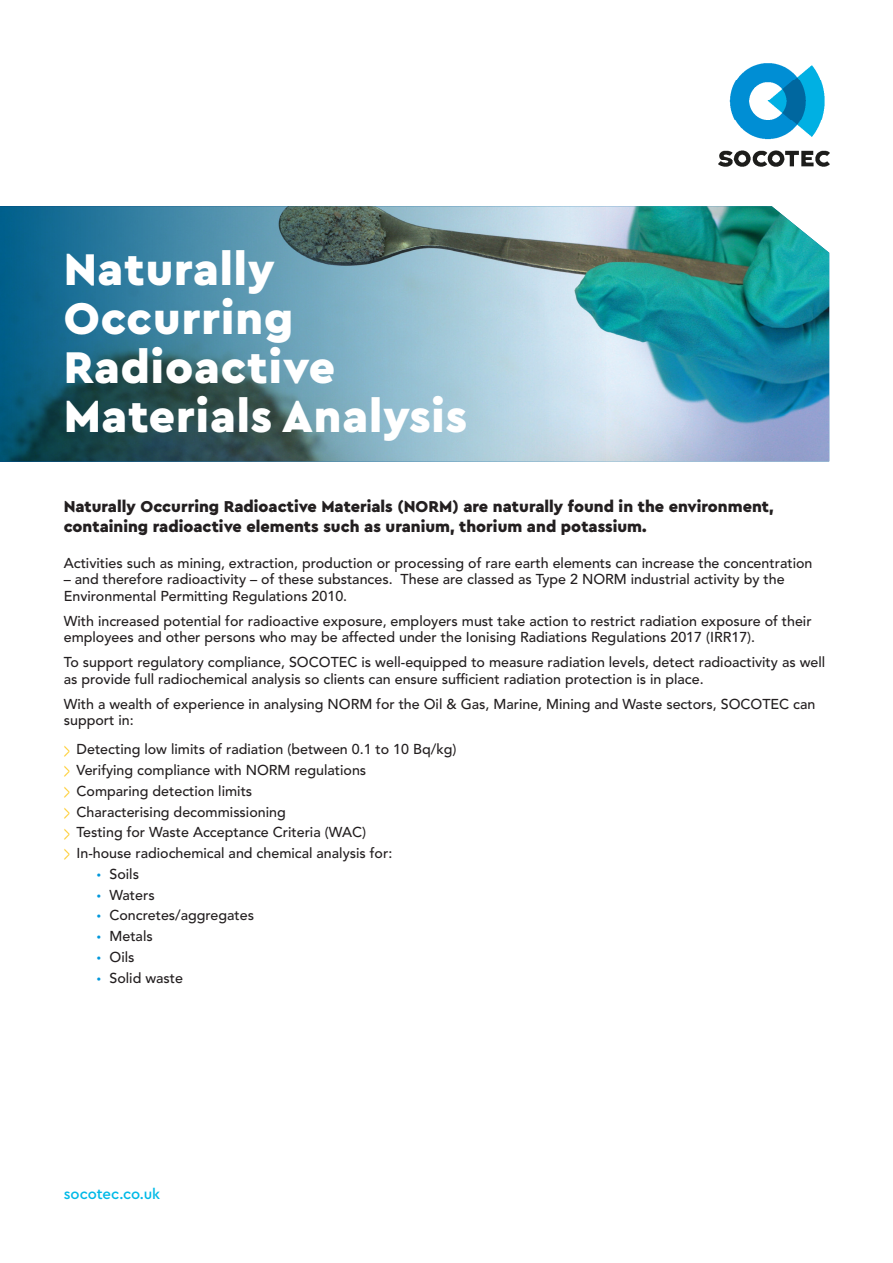
<style>
.page{position:relative;width:893px;height:1263px;background:#fff}
.page>*{position:absolute;margin:0;border:0;box-sizing:border-box;transform-origin:0 0}
.TITRAGE_BANDEAU{font:900 46.5px/48.8px "Cera Pro";letter-spacing:.02em;color:#fff}
.TEXTE_INTRO{font:900 16.5px/19.5px "Cera Pro";color:#231f20}
.SOCOTEC_FR{font:500 15px "Cera Pro";color:#00b9e7}
.TEXTE_COURANT{font:500 14.25px/16.5px "Avenir LT Std";color:#231f20}
.s1{font-family:"Myriad Pro";font-weight:400;font-size:21.3px;color:#fecb29}
.s2{font-family:"Myriad Pro";font-weight:400;font-size:15px;color:#0097db}
</style>
<div class="page">
<img style="left:718px;top:63px;width:112px;height:104px">
<img style="left:606px;top:206px;width:223px;height:255px">
<svg style="left:0;top:206px;width:606px;height:255px;background:#6493a4"></svg>
<p class="TITRAGE_BANDEAU" style="left:64px;top:244px;width:405px">Naturally<br>Occurring<br>Radioactive<br>Materials Analysis</p>
<p class="TEXTE_INTRO" style="left:64px;top:496px;width:711px">Naturally Occurring Radioactive Materials (NORM) are naturally found in the environment, containing radioactive elements such as uranium, thorium and potassium.</p>
<p class="TEXTE_COURANT" style="left:64px;top:555px;width:750px">Activities such as mining, extraction, production or processing of rare earth elements can increase the concentration</p>
<p class="TEXTE_COURANT" style="left:64px;top:571px;width:722px">– and therefore radioactivity – of these substances. These are classed as Type 2 NORM industrial activity by the<br>Environmental Permitting Regulations 2010.</p>
<p class="TEXTE_COURANT" style="left:64px;top:613px;width:749px">With increased potential for radioactive exposure, employers must take action to restrict radiation exposure of their employees and other persons who may be affected under the Ionising Radiations Regulations 2017 (IRR17).</p>
<p class="TEXTE_COURANT" style="left:64px;top:654px;width:763px">To support regulatory compliance, SOCOTEC is well-equipped to measure radiation levels, detect radioactivity as well as provide full radiochemical analysis so clients can ensure sufficient radiation protection is in place.</p>
<p class="TEXTE_COURANT" style="left:64px;top:696px;width:753px">With a wealth of experience in analysing NORM for the Oil &amp; Gas, Marine, Mining and Waste sectors, SOCOTEC can support in:</p>
<p class="TEXTE_COURANT" style="left:64px;top:741px;width:394px"><span class="s1">&gt;</span> Detecting low limits of radiation (between 0.1 to 10 Bq/kg)</p>
<p class="TEXTE_COURANT" style="left:64px;top:762px;width:304px"><span class="s1">&gt;</span> Verifying compliance with NORM regulations</p>
<p class="TEXTE_COURANT" style="left:64px;top:783px;width:190px"><span class="s1">&gt;</span> Comparing detection limits</p>
<p class="TEXTE_COURANT" style="left:64px;top:804px;width:224px"><span class="s1">&gt;</span> Characterising decommissioning</p>
<p class="TEXTE_COURANT" style="left:64px;top:824px;width:304px"><span class="s1">&gt;</span> Testing for Waste Acceptance Criteria (WAC)</p>
<p class="TEXTE_COURANT" style="left:64px;top:845px;width:330px"><span class="s1">&gt;</span> In-house radiochemical and chemical analysis for:</p>
<p class="TEXTE_COURANT" style="left:97px;top:866px;width:44px"><span class="s2">•</span> Soils</p>
<p class="TEXTE_COURANT" style="left:97px;top:887px;width:59px"><span class="s2">•</span> Waters</p>
<p class="TEXTE_COURANT" style="left:97px;top:907px;width:159px"><span class="s2">•</span> Concretes/aggregates</p>
<p class="TEXTE_COURANT" style="left:97px;top:928px;width:58px"><span class="s2">•</span> Metals</p>
<p class="TEXTE_COURANT" style="left:97px;top:949px;width:39px"><span class="s2">•</span> Oils</p>
<p class="TEXTE_COURANT" style="left:97px;top:970px;width:88px"><span class="s2">•</span> Solid waste</p>
<p class="SOCOTEC_FR" style="left:64px;top:1184px;width:98px">socotec.co.uk</p>
</div>
